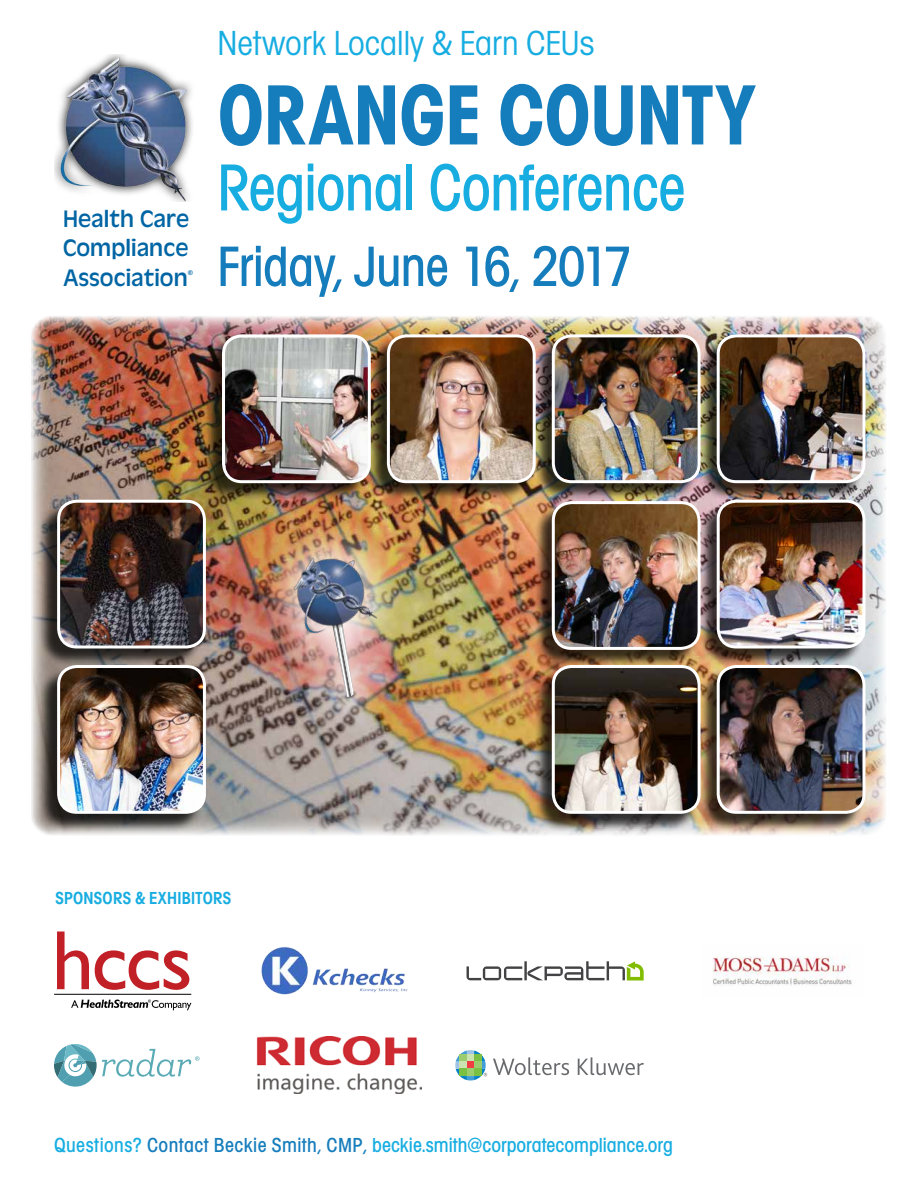
<style>
.page{position:relative;width:918px;height:1188px;background:#fff}
.page>*{position:absolute;margin:0;border:0;box-sizing:border-box;transform-origin:0 0}
.t1{font:700 condensed 88.2px "Avignon";letter-spacing:.005em;color:#167dbc;scale:.93 1}
.t2{font:500 condensed 68.55px "Avignon";letter-spacing:-.01em;color:#17ade1;scale:.93 1}
.t3{font:500 condensed 58.8px "Avignon";letter-spacing:-.01em;color:#167dbc;scale:.93 1}
.t4{font:condensed 36px "Avignon";color:#17ade1}
.t5{font:24.75px/29.7px "Antigone";color:#0065a4;text-align:justify}
.t6{font:500 condensed 21px "Avignon";color:#17ade1}
.t7{font:600 condensed 18px "Avignon";letter-spacing:.015em;color:#17ade1}
.t8{font:7.05px "Antigone";color:#0065a4}
.s1{color:#167dbc}
</style>
<div class="page">
<img style="left:31px;top:316px;width:855px;height:520px">
<div style="left:38px;top:337px;width:825px;height:495px;background:#000;opacity:.75"></div>
<img style="left:59px;top:501px;width:145px;height:146px">
<div style="left:57px;top:500px;width:149px;height:149px;border:3px solid #fff;border-radius:18px"></div>
<img style="left:224px;top:336px;width:145px;height:146px">
<div style="left:222px;top:334px;width:149px;height:149px;border:3px solid #fff;border-radius:18px"></div>
<img style="left:59px;top:667px;width:145px;height:145px">
<div style="left:57px;top:665px;width:149px;height:149px;border:3px solid #fff;border-radius:18px"></div>
<img style="left:718px;top:501px;width:146px;height:146px">
<div style="left:717px;top:500px;width:149px;height:149px;border:3px solid #fff;border-radius:18px"></div>
<img style="left:553px;top:667px;width:146px;height:145px">
<div style="left:552px;top:665px;width:149px;height:149px;border:3px solid #fff;border-radius:18px"></div>
<img style="left:553px;top:503px;width:146px;height:145px">
<div style="left:552px;top:501px;width:149px;height:149px;border:3px solid #fff;border-radius:18px"></div>
<img style="left:553px;top:336px;width:146px;height:146px">
<div style="left:552px;top:334px;width:149px;height:149px;border:3px solid #fff;border-radius:18px"></div>
<img style="left:388px;top:336px;width:146px;height:146px">
<div style="left:387px;top:334px;width:149px;height:149px;border:3px solid #fff;border-radius:18px"></div>
<img style="left:718px;top:336px;width:146px;height:146px">
<div style="left:717px;top:334px;width:149px;height:149px;border:3px solid #fff;border-radius:18px"></div>
<img style="left:718px;top:667px;width:146px;height:145px">
<div style="left:717px;top:665px;width:149px;height:149px;border:3px solid #fff;border-radius:18px"></div>
<img style="left:256px;top:1037px;width:165px;height:57px">
<svg style="left:467px;top:961px;width:177px;height:20px"></svg>
<img style="left:54px;top:57px;width:139px;height:144px">
<svg style="left:455px;top:1050px;width:32px;height:30px"></svg>
<svg style="left:493px;top:1057px;width:76px;height:18px"></svg>
<svg style="left:578px;top:1057px;width:66px;height:18px"></svg>
<img style="left:261px;top:947px;width:147px;height:48px">
<img style="left:712px;top:956px;width:140px;height:30px">
<svg style="left:54px;top:1044px;width:145px;height:43px"></svg>
<svg style="left:57px;top:932px;width:32px;height:57px"></svg>
<svg style="left:95px;top:950px;width:94px;height:40px"></svg>
<svg style="left:71px;top:999px;width:120px;height:11px"></svg>
<hr style="left:54px;top:994px;width:137px;height:1px;background:#000">
<p class="t5" style="left:63px;top:204px;width:128px">Health Care Compliance Association</p>
<p class="t8" style="left:188px;top:268px;width:7px">®</p>
<h3 class="t4" style="left:218px;top:23px;width:378px">Network Locally &amp; Earn CEUs</h3>
<h1 class="t1" style="left:218px;top:63px;width:580px">ORANGE COUNTY</h1>
<h2 class="t2" style="left:217px;top:149px;width:505px">Regional Conference</h2>
<h3 class="t3" style="left:217px;top:233px;width:447px">Friday, June 16, 2017</h3>
<p class="t7" style="left:55px;top:888px;width:177px">SPONSORS &amp; EXHIBITORS</p>
<p class="t6" style="left:54px;top:1133px;width:620px">Questions? <span class="s1">Contact Beckie Smith, CMP,</span> beckie.smith@corporatecompliance.org</p>
</div>
